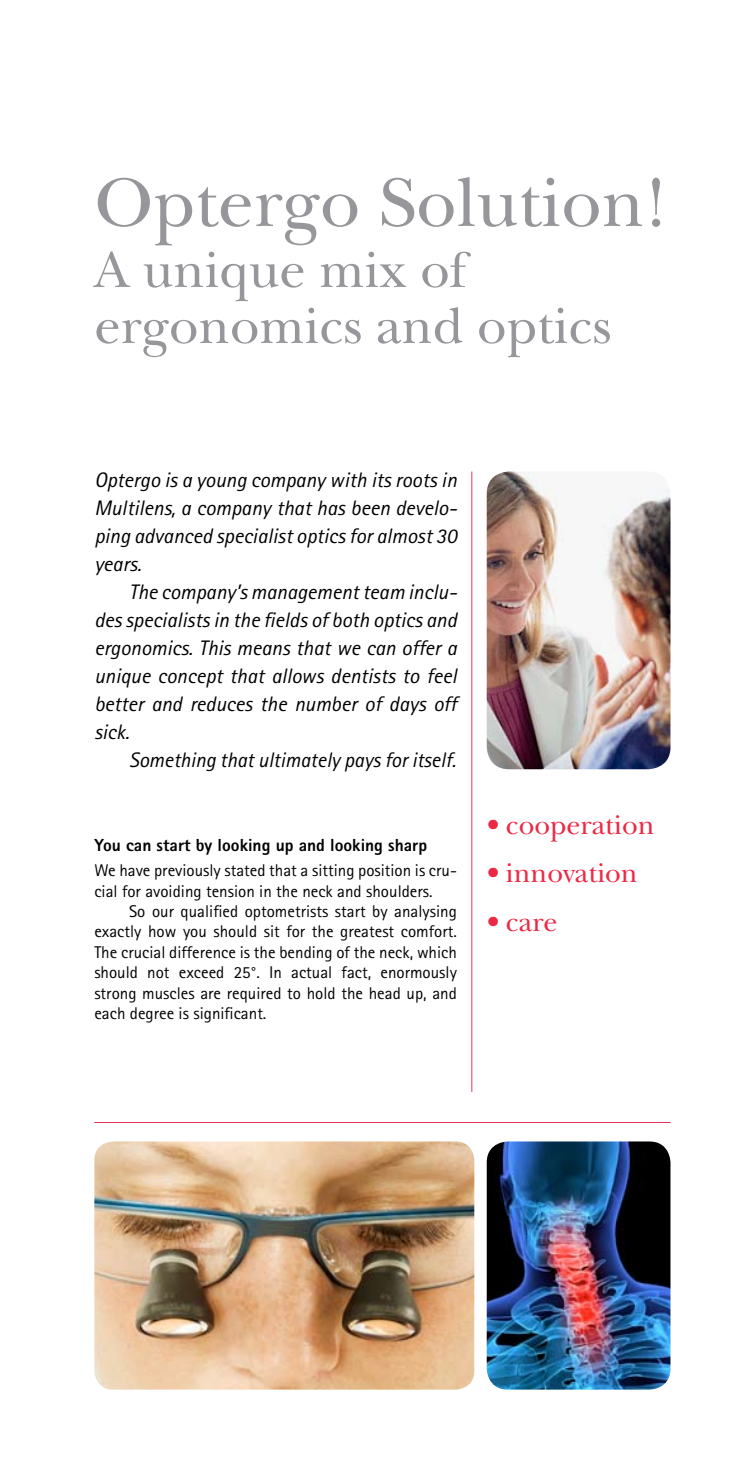
<style>
.page{position:relative;width:745px;height:1474px;background:#fff}
.page>*{position:absolute;margin:0;border:0;box-sizing:border-box;transform-origin:0 0}
.t1{font:71.75px "New Baskerville";color:#97979b}
.t2{font:52.5px/56px "New Baskerville";color:#97979b}
.t3{font:28px "New Baskerville";color:#ec2945}
.t4{font:italic 21px/28px "Rotis Sans Serif";color:#000;text-align:justify}
.t5{font:800 17.5px "Rotis Sans Serif";color:#000}
.t6{font:16.97px/20.3px "Rotis Sans Serif";color:#000}
</style>
<div class="page">
<img style="left:486px;top:1141px;width:184px;height:248px;border-radius:21px">
<img style="left:486px;top:471px;width:184px;height:298px;border-radius:22px">
<img style="left:94px;top:1141px;width:380px;height:248px;border-radius:19px">
<hr style="left:94px;top:1122px;width:576px;height:1px;background:#e9325a">
<hr style="left:471px;top:471px;width:1px;height:620px;background:#e9325a">
<h1 class="t1" style="left:94px;top:161px;width:574px">Optergo Solution!</h1>
<h2 class="t2" style="left:94px;top:242px;width:518px">A unique mix of ergonomics and optics</h2>
<p class="t4" style="left:94px;top:466px;width:364px">Optergo is a young company with its roots in Multilens, a company that has been develo&shy;ping advanced specialist optics for almost 30 years.</p>
<p class="t4" style="left:94px;top:578px;width:364px;text-indent:35px">The company’s management team inclu&shy;des specialists in the fields of both optics and ergonomics. This means that we can offer a unique concept that allows dentists to feel better and reduces the number of days off sick.</p>
<p class="t4" style="left:129px;top:746px;width:328px">Something that ultimately pays for itself.</p>
<p class="t5" style="left:94px;top:833px;width:334px">You can start by looking up and looking sharp</p>
<p class="t6" style="left:94px;top:860px;width:364px">We have previously stated that a sitting position is cru&shy;cial for avoiding tension in the neck and shoulders.</p>
<p class="t6" style="left:94px;top:901px;width:364px;text-align:justify;text-indent:35px">So our qualified optometrists start by analysing exactly how you should sit for the greatest comfort.<br>The crucial difference is the bending of the neck, which should not exceed 25°. In actual fact, enormously strong muscles are required to hold the head up, and each degree is significant.</p>
<h3 class="t3" style="left:486px;top:809px;width:169px">• cooperation</h3>
<h3 class="t3" style="left:486px;top:857px;width:152px">• innovation</h3>
<h3 class="t3" style="left:486px;top:905px;width:72px">• care</h3>
</div>
